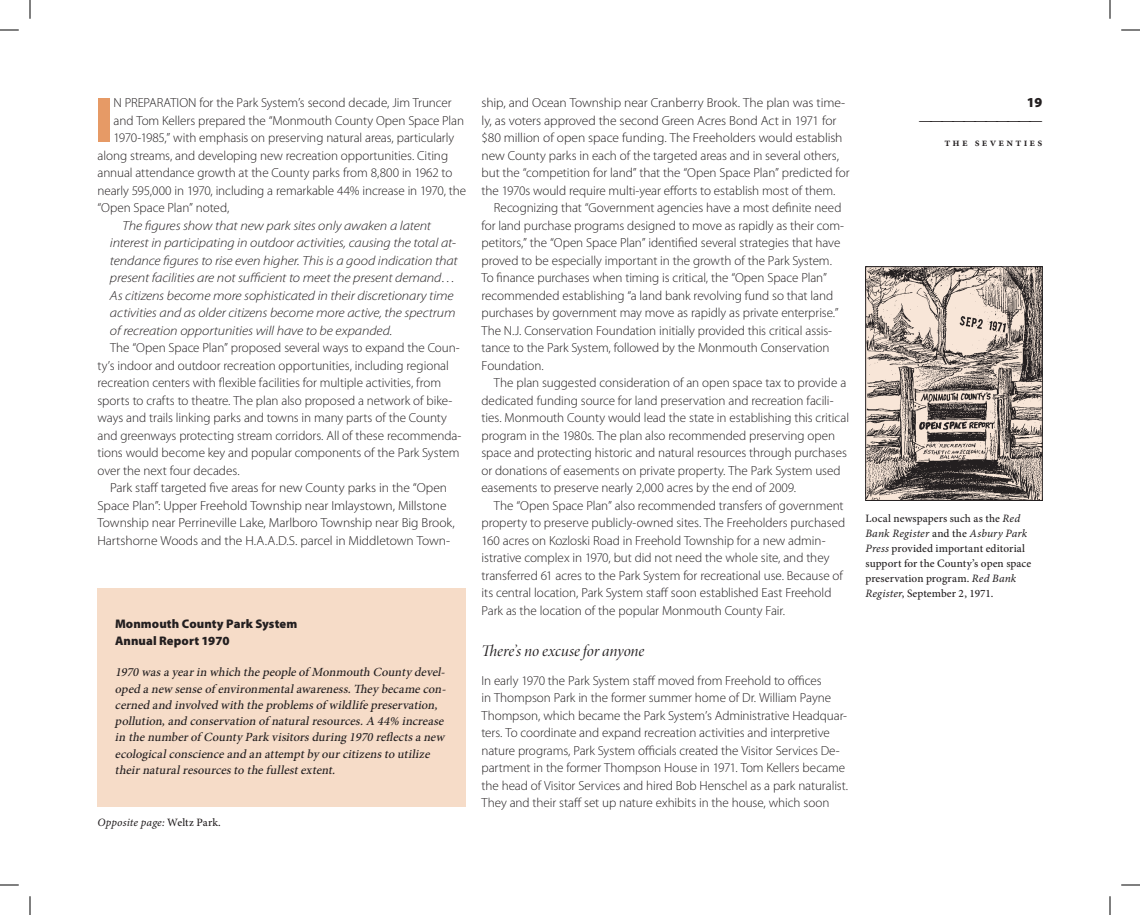
<style>
.page{position:relative;width:1140px;height:915px;background:#fff}
.page>*{position:absolute;margin:0;border:0;box-sizing:border-box;transform-origin:0 0}
.t1{font:900 65px "Myriad Pro";color:#e69a66}
.t2{font:16.25px "Minion Pro It Disp";letter-spacing:-.005em;color:#231f20}
.t3{font:13.75px "Myriad Pro";color:#231f20}
.t4{font:900 13.75px "Myriad Pro";color:#231f20}
.t5{font:300 13.12px/17.5px "Myriad Pro";letter-spacing:-.005em;color:#231f20}
.t6{font:italic 300 13.12px/17.5px "Myriad Pro";letter-spacing:-.01em;color:#231f20;scale:1.1 1}
.t7{font:italic 500 12.5px/16.2px "Minion Pro";letter-spacing:-.005em;color:#231f20}
.t8{font:900 12.5px/17.5px "Myriad Pro";letter-spacing:.01em;color:#231f20}
.t9{font:500 11.25px/15px "Minion Pro";letter-spacing:.005em;color:#231f20}
.t10{font:11.25px "Minion Pro It Capt";letter-spacing:.01em;color:#231f20}
.t11{font:600 11.25px "Minion Pro";letter-spacing:.2em;color:#231f20}
.s1{font-family:"Minion Pro";font-weight:500}
.s2{font-family:"Minion Pro It Capt";font-weight:400}
</style>
<div class="page">
<div style="left:98px;top:588px;width:369px;height:219px;background:#f6dcc8"></div>
<img style="left:868px;top:269px;width:173px;height:230px">
<div style="left:866px;top:267px;width:177px;height:234px;border:1px solid #231f20"></div>
<svg style="left:0;top:29px;width:19px;height:2px"></svg>
<svg style="left:1121px;top:29px;width:19px;height:2px"></svg>
<svg style="left:0;top:884px;width:19px;height:2px"></svg>
<svg style="left:1121px;top:884px;width:19px;height:2px"></svg>
<svg style="left:29px;top:0;width:2px;height:19px"></svg>
<svg style="left:29px;top:896px;width:2px;height:19px"></svg>
<svg style="left:1109px;top:0;width:2px;height:19px"></svg>
<svg style="left:1109px;top:896px;width:2px;height:19px"></svg>
<p class="t5" style="left:114px;top:96px;width:340px">N PREPARATION for the Park System’s second decade, Jim Truncer</p>
<p class="t5" style="left:114px;top:113px;width:352px">and Tom Kellers prepared the “Monmouth County Open Space Plan</p>
<p class="t5" style="left:114px;top:131px;width:342px">1970-1985,” with emphasis on preserving natural areas, particularly</p>
<p class="t5" style="left:98px;top:148px;width:352px">along streams, and developing new recreation opportunities. Citing</p>
<p class="t5" style="left:98px;top:165px;width:356px">annual attendance growth at the County parks from 8,800 in 1962 to</p>
<p class="t5" style="left:98px;top:183px;width:370px">nearly 595,000 in 1970, including a remarkable 44% increase in 1970, the</p>
<p class="t5" style="left:98px;top:200px;width:133px">“Open Space Plan” noted,</p>
<p class="t6" style="left:110px;top:218px;width:318px;text-indent:13px">The figures show that new park sites only awaken a latent interest in participating in outdoor activities, causing the total at&shy;tendance figures to rise even higher. This is a good indication that present facilities are not sufficient to meet the present demand… As citizens become more sophisticated in their discretionary time activities and as older citizens become more active, the spectrum of recreation opportunities will have to be expanded.</p>
<p class="t5" style="left:97px;top:340px;width:365px;text-indent:13px">The “Open Space Plan” proposed several ways to expand the Coun&shy;ty’s indoor and outdoor recreation opportunities, including regional recreation centers with flexible facilities for multiple activities, from sports to crafts to theatre. The plan also proposed a network of bike&shy;ways and trails linking parks and towns in many parts of the County and greenways protecting stream corridors. All of these recommenda&shy;tions would become key and popular components of the Park System over the next four decades.</p>
<p class="t5" style="left:98px;top:480px;width:359px;text-indent:12px">Park staff targeted five areas for new County parks in the “Open Space Plan”: Upper Freehold Township near Imlaystown, Millstone Township near Perrineville Lake, Marlboro Township near Big Brook, Hartshorne Woods and the H.A.A.D.S. parcel in Middletown Town-</p>
<h1 class="t1" style="left:94px;top:82px;width:21px">I</h1>
<p class="t8" style="left:115px;top:614px;width:184px">Monmouth County Park System<br>Annual Report 1970</p>
<p class="t7" style="left:115px;top:665px;width:334px">1970 was a year in which the people of Monmouth County devel&shy;oped a new sense of environmentalawareness.They became con&shy;cerned and involved with the problems of wildlife preservation, pollution,and conservation of naturalresources.A 44% increase in the number of County Park visitors during 1970 reflects a new ecologicalconscience and an attemptby our citizens to utilize their naturalresources to the fullestextent.</p>
<p class="t10" style="left:98px;top:818px;width:125px">Opposite page: <span class="s1">Weltz Park.</span></p>
<p class="t5" style="left:481px;top:96px;width:370px">ship, and Ocean Township near Cranberry Brook. The plan was time&shy;ly, as voters approved the second Green Acres Bond Act in 1971 for $80 million of open space funding. The Freeholders would establish new County parks in each of the targeted areas and in several others, but the “competition for land” that the “Open Space Plan” predicted for the 1970s would require multi-year efforts to establish most of them.</p>
<p class="t5" style="left:481px;top:201px;width:364px;text-indent:13px">Recognizing that “Government agencies have a most definite need for land purchase programs designed to move as rapidly as their com&shy;petitors,” the “Open Space Plan” identified several strategies that have proved to be especially important in the growth of the Park System.<br>To finance purchases when timing is critical, the “Open Space Plan” recommended establishing “a land bank revolving fund so that land purchases by government may move as rapidly as private enterprise.” The N.J. Conservation Foundation initially provided this critical assis&shy;tance to the Park System, followed by the Monmouth Conservation Foundation.</p>
<p class="t5" style="left:481px;top:375px;width:369px;text-indent:12px">The plan suggested consideration of an open space tax to provide a dedicated funding source for land preservation and recreation facili&shy;ties. Monmouth County would lead the state in establishing this critical program in the 1980s. The plan also recommended preserving open space and protecting historic and natural resources through purchases or donations of easements on private property. The Park System used easements to preserve nearly 2,000 acres by the end of 2009.</p>
<p class="t5" style="left:481px;top:498px;width:365px;text-indent:13px">The “Open Space Plan” also recommended transfers of government property to preserve publicly-owned sites. The Freeholders purchased 160 acres on Kozloski Road in Freehold Township for a new admin&shy;istrative complex in 1970, but did not need the whole site, and they transferred 61 acres to the Park System for recreational use. Because of its central location, Park System staff soon established East Freehold Park as the location of the popular Monmouth County Fair.</p>
<p class="t2" style="left:482px;top:645px;width:164px">There’s no excuse for anyone</p>
<p class="t5" style="left:481px;top:673px;width:368px">In early 1970 the Park System staff moved from Freehold to offices<br>in Thompson Park in the former summer home of Dr. William Payne Thompson, which became the Park System’s Administrative Headquar&shy;ters. To coordinate and expand recreation activities and interpretive nature programs, Park System officials created the Visitor Services De&shy;partment in the former Thompson House in 1971. Tom Kellers became the head of Visitor Services and hired Bob Henschel as a park naturalist.<br>They and their staff set up nature exhibits in the house, which soon</p>
<p class="t4" style="left:1027px;top:94px;width:17px">19</p>
<p class="t3" style="left:919px;top:112px;width:125px">—————— —————</p>
<p class="t11" style="left:944px;top:135px;width:100px">the seventies</p>
<p class="t9" style="left:866px;top:512px;width:156px">Local newspapers such as the <span class="s2">Red</span></p>
<p class="t10" style="left:866px;top:529px;width:163px">Bank Register <span class="s1">and the</span> Asbury Park</p>
<p class="t9" style="left:866px;top:542px;width:167px"><span class="s2">Press</span> provided important editorial support for the County’s open space preservation program. <span class="s2">Red Bank Register</span>, September 2, 1971.</p>
</div>
